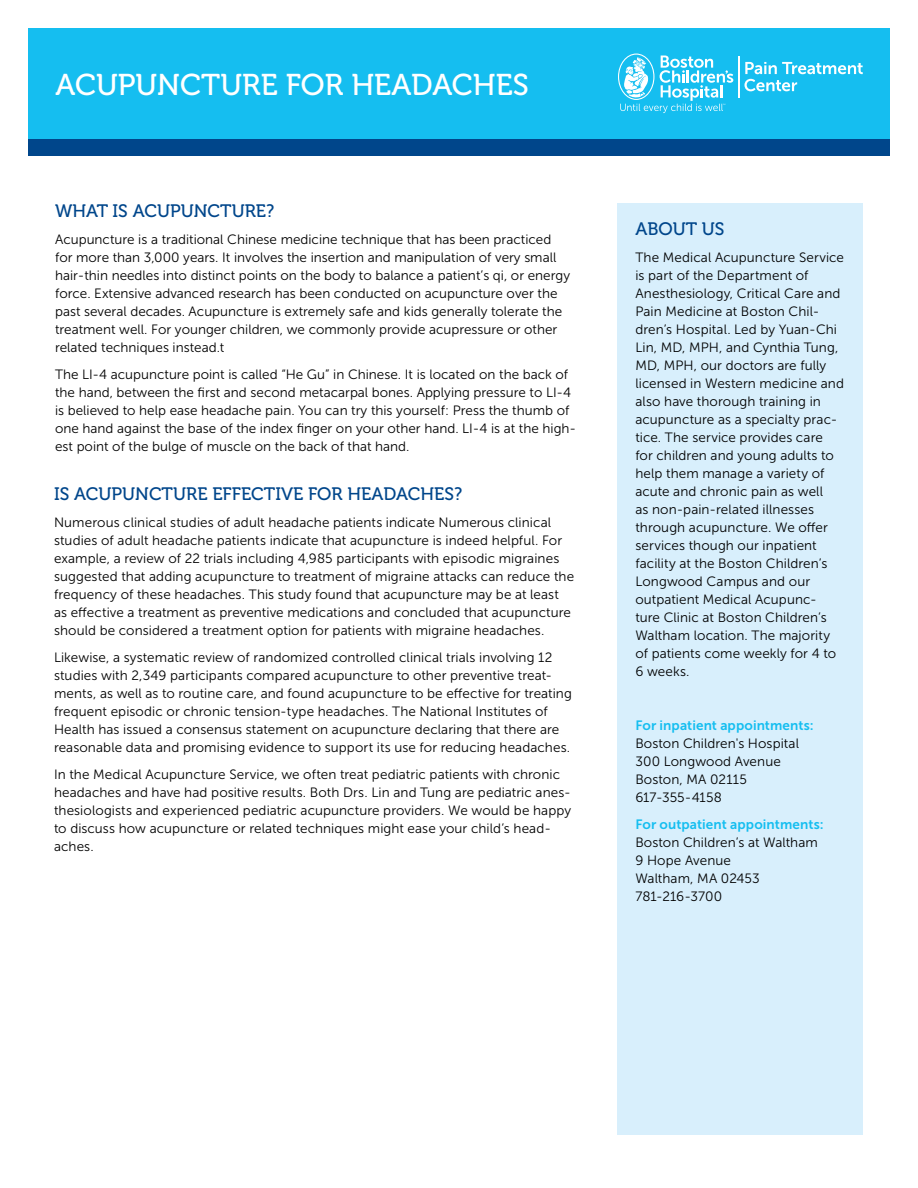
<style>
.page{position:relative;width:918px;height:1188px;background:#fff}
.page>*{position:absolute;margin:0;border:0;box-sizing:border-box;transform-origin:0 0}
.t1{font:30px "Museo 500";color:#fff}
.t2{font:18px "Museo 500";color:#00468b}
.t3{font:13.5px/18px "Museo Sans 300";letter-spacing:.005em;color:#000}
.t4{font:13.5px "Museo Sans 700";letter-spacing:.01em;color:#15bef0}
</style>
<div class="page">
<div style="left:28px;top:139px;width:862px;height:17px;background:#00468b"></div>
<div style="left:28px;top:28px;width:862px;height:111px;background:#15bef0"></div>
<svg style="left:744px;top:62px;width:119px;height:29px"></svg>
<svg style="left:618px;top:54px;width:115px;height:59px"></svg>
<hr style="left:738px;top:56px;width:2px;height:42px;background:#fff">
<div style="left:617px;top:203px;width:246px;height:932px;background:#d8effc"></div>
<h1 class="t1" style="left:55px;top:68px;width:475px">ACUPUNCTURE FOR HEADACHES</h1>
<h2 class="t2" style="left:55px;top:201px;width:221px">WHAT IS ACUPUNCTURE?</h2>
<p class="t3" style="left:55px;top:230px;width:517px">Acupuncture is a traditional Chinese medicine technique that has been practiced for more than 3,000 years. It involves the insertion and manipulation of very small hair-thin needles into distinct points on the body to balance a patient’s qi, or energy force. Extensive advanced research has been conducted on acupuncture over the past several decades. Acupuncture is extremely safe and kids generally tolerate the treatment well. For younger children, we commonly provide acupressure or other related techniques instead.t</p>
<p class="t3" style="left:55px;top:365px;width:523px">The LI-4 acupuncture point is called “He Gu” in Chinese. It is located on the back of the hand, between the first and second metacarpal bones. Applying pressure to LI-4 is believed to help ease headache pain. You can try this yourself: Press the thumb of one hand against the base of the index finger on your other hand. LI-4 is at the high&shy;est point of the bulge of muscle on the back of that hand.</p>
<h2 class="t2" style="left:54px;top:484px;width:410px">IS ACUPUNCTURE EFFECTIVE FOR HEADACHES?</h2>
<p class="t3" style="left:54px;top:514px;width:522px">Numerous clinical studies of adult headache patients indicate Numerous clinical studies of adult headache patients indicate that acupuncture is indeed helpful. For example, a review of 22 trials including 4,985 participants with episodic migraines suggested that adding acupuncture to treatment of migraine attacks can reduce the frequency of these headaches. This study found that acupuncture may be at least as effective a treatment as preventive medications and concluded that acupuncture should be considered a treatment option for patients with migraine headaches.</p>
<p class="t3" style="left:54px;top:649px;width:519px">Likewise, a systematic review of randomized controlled clinical trials involving 12 studies with 2,349 participants compared acupuncture to other preventive treat&shy;ments, as well as to routine care, and found acupuncture to be effective for treating frequent episodic or chronic tension-type headaches. The National Institutes of Health has issued a consensus statement on acupuncture declaring that there are reasonable data and promising evidence to support its use for reducing headaches.</p>
<p class="t3" style="left:54px;top:766px;width:519px">In the Medical Acupuncture Service, we often treat pediatric patients with chronic headaches and have had positive results. Both Drs. Lin and Tung are pediatric anes&shy;thesiologists and experienced pediatric acupuncture providers. We would be happy to discuss how acupuncture or related techniques might ease your child’s head&shy;aches.</p>
<h2 class="t2" style="left:635px;top:219px;width:91px">ABOUT US</h2>
<p class="t3" style="left:635px;top:248px;width:210px">The Medical Acupuncture Service is part of the Department of<br>Anesthesiology, Critical Care and<br>Pain Medicine at Boston Chil&shy;dren’s Hospital. Led by Yuan-Chi<br>Lin, MD, MPH, and Cynthia Tung,<br>MD, MPH, our doctors are fully licensed in Western medicine and also have thorough training in acupuncture as a specialty prac&shy;tice. The service provides care<br>for children and young adults to help them manage a variety of acute and chronic pain as well<br>as non-pain-related illnesses through acupuncture. We offer services though our inpatient facility at the Boston Children’s<br>Longwood Campus and our outpatient Medical Acupunc&shy;ture Clinic at Boston Children’s<br>Waltham location. The majority of patients come weekly for 4 to<br>6 weeks.</p>
<p class="t4" style="left:635px;top:718px;width:180px">For inpatient appointments:</p>
<p class="t3" style="left:635px;top:734px;width:165px">Boston Children's Hospital<br>300 Longwood Avenue<br>Boston, MA 02115<br>617-355-4158</p>
<p class="t4" style="left:635px;top:817px;width:190px">For outpatient appointments:</p>
<p class="t3" style="left:635px;top:833px;width:184px">Boston Children’s at Waltham<br>9 Hope Avenue<br>Waltham, MA 02453<br>781-216-3700</p>
</div>
